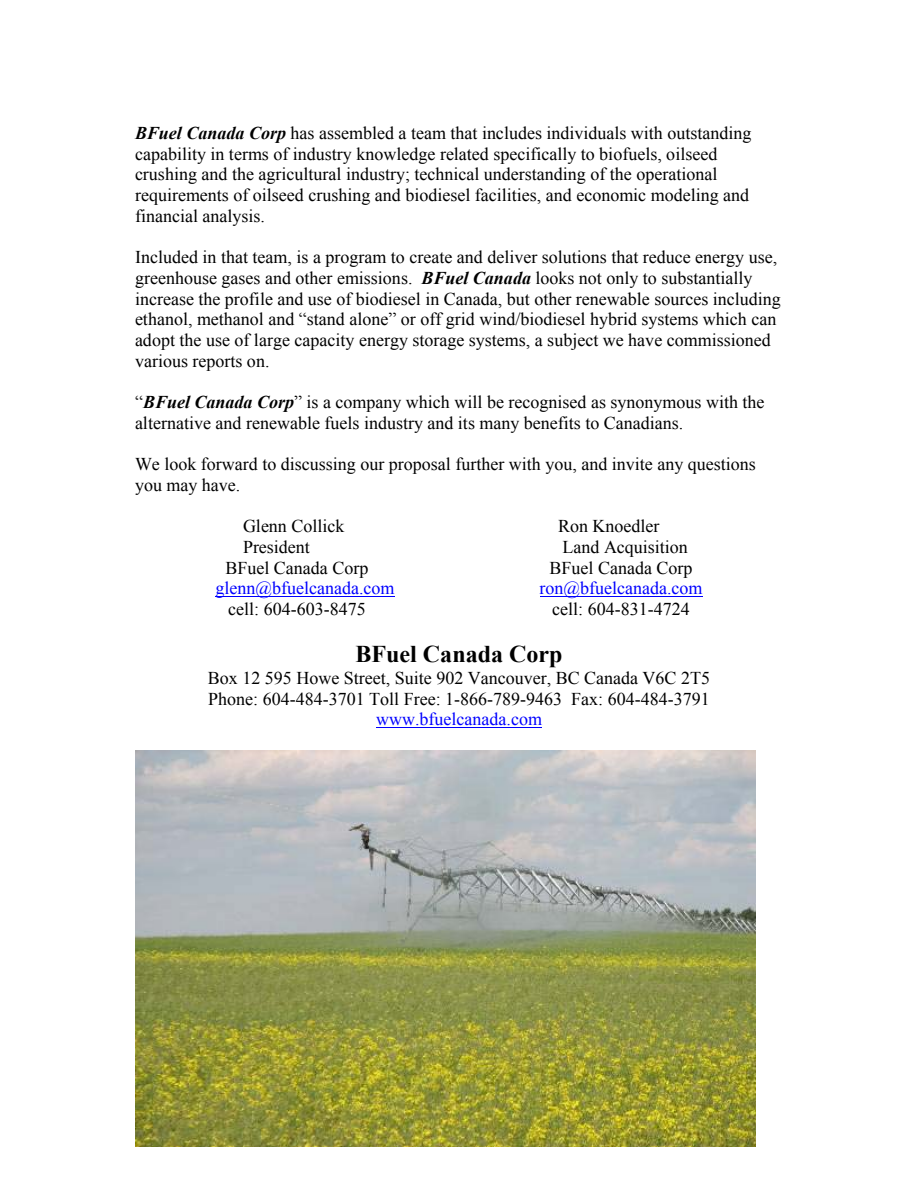
<style>
.page{position:relative;width:918px;height:1188px;background:#fff}
.page>*{position:absolute;margin:0;border:0;box-sizing:border-box;transform-origin:0 0}
.t1{font:700 24px "Times New Roman";color:#000}
.t2{font:18px/20.7px "Times New Roman";color:#000}
.t3{font:18px "Times New Roman";color:#00f}
.s1{font-weight:700;font-style:italic}
</style>
<div class="page">
<hr style="left:216px;top:596px;width:179px;height:1px;background:#00f">
<hr style="left:540px;top:596px;width:162px;height:1px;background:#00f">
<hr style="left:376px;top:727px;width:166px;height:1px;background:#00f">
<img style="left:135px;top:750px;width:621px;height:397px">
<p class="t2" style="left:135px;top:123px;width:618px"><span class="s1">BFuel Canada Corp</span> has assembled a team that includes individuals with outstanding capability in terms of industry knowledge related specifically to biofuels, oilseed crushing and the agricultural industry; technical understanding of the operational requirements of oilseed crushing and biodiesel facilities, and economic modeling and financial analysis.</p>
<p class="t2" style="left:135px;top:247px;width:647px">Included in that team, is a program to create and deliver solutions that reduce energy use, greenhouse gases and other emissions. <span class="s1">BFuel Canada</span> looks not only to substantially increase the profile and use of biodiesel in Canada, but other renewable sources including ethanol, methanol and “stand alone” or off grid wind/biodiesel hybrid systems which can adopt the use of large capacity energy storage systems, a subject we have commissioned various reports on.</p>
<p class="t2" style="left:135px;top:392px;width:631px">“<span class="s1">BFuel Canada Corp</span>” is a company which will be recognised as synonymous with the alternative and renewable fuels industry and its many benefits to Canadians.</p>
<p class="t2" style="left:135px;top:454px;width:622px">We look forward to discussing our proposal further with you, and invite any questions you may have.</p>
<p class="t2" style="left:243px;top:516px;width:103px">Glenn Collick</p>
<p class="t2" style="left:558px;top:516px;width:103px">Ron Knoedler</p>
<p class="t2" style="left:243px;top:537px;width:68px">President</p>
<p class="t2" style="left:563px;top:537px;width:127px">Land Acquisition</p>
<p class="t2" style="left:225px;top:557px;width:145px">BFuel Canada Corp</p>
<p class="t2" style="left:549px;top:557px;width:145px">BFuel Canada Corp</p>
<p class="t3" style="left:216px;top:578px;width:181px">glenn@bfuelcanada.com</p>
<p class="t3" style="left:540px;top:578px;width:165px">ron@bfuelcanada.com</p>
<p class="t2" style="left:228px;top:599px;width:139px">cell: 604-603-8475</p>
<p class="t2" style="left:552px;top:599px;width:139px">cell: 604-831-4724</p>
<h1 class="t1" style="left:356px;top:641px;width:208px">BFuel Canada Corp</h1>
<p class="t2" style="left:208px;top:668px;width:504px">Box 12 595 Howe Street, Suite 902 Vancouver, BC Canada V6C 2T5<br>Phone: 604-484-3701 Toll Free: 1-866-789-9463 Fax: 604-484-3791</p>
<p class="t3" style="left:376px;top:709px;width:168px">www.bfuelcanada.com</p>
</div>
